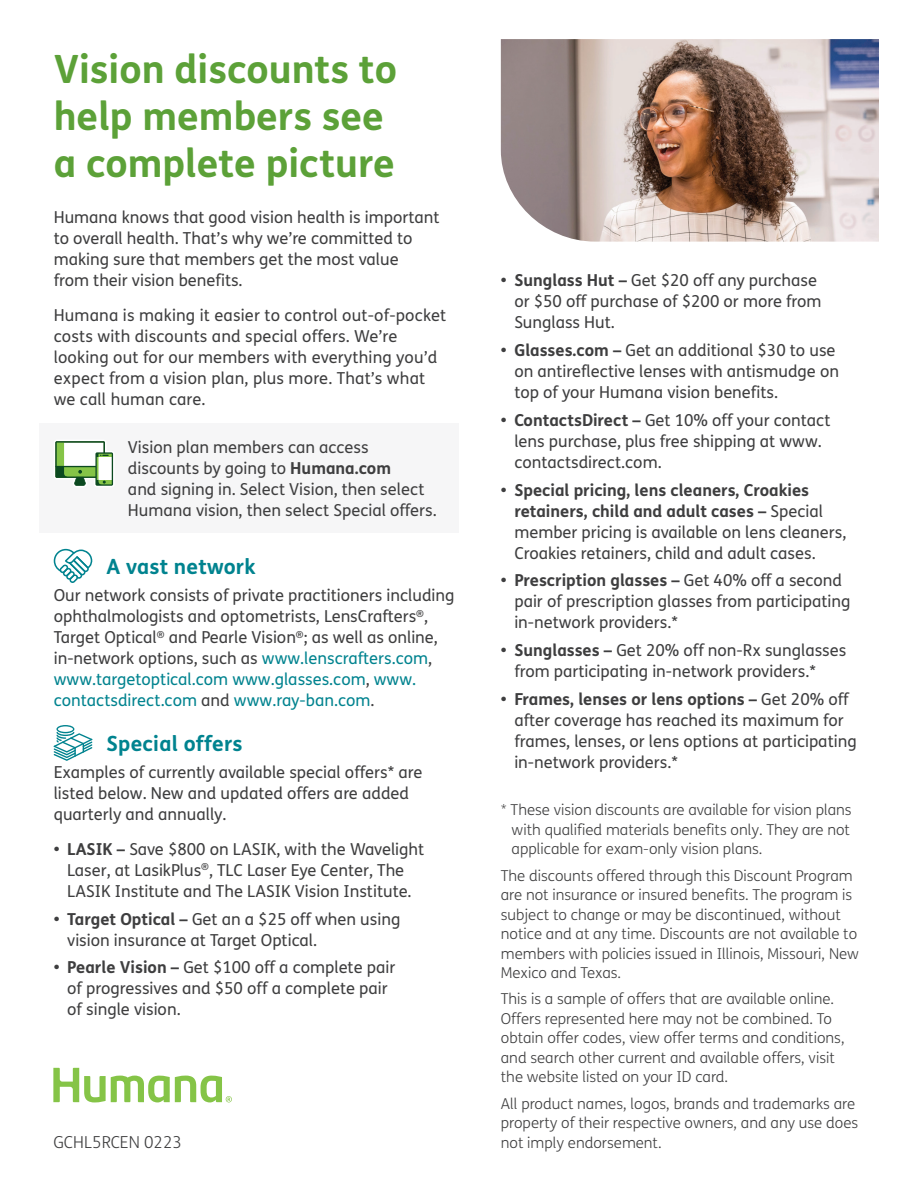
<style>
.page{position:relative;width:918px;height:1188px;background:#fff}
.page>*{position:absolute;margin:0;border:0;box-sizing:border-box;transform-origin:0 0}
.t1{font:700 39px/46.8px "FS Humana";color:#5ca138}
.t2{font:700 21px "FS Humana";letter-spacing:.01em;color:#00838f}
.t3{font:16.5px/21px "FS Humana";color:#3e3e3f}
.t4{font:300 16.5px "FS Humana";color:#3e3e3f}
.t5{font:300 15px/19.5px "FS Humana";color:#3e3e3f}
.s1{font-weight:700}
.s2{color:#00838f}
</style>
<div class="page">
<div style="left:40px;top:423px;width:419px;height:109px;background:#f6f6f7"></div>
<svg style="left:54px;top:549px;width:38px;height:34px"></svg>
<svg style="left:54px;top:725px;width:38px;height:36px"></svg>
<svg style="left:55px;top:441px;width:58px;height:45px"></svg>
<img style="left:501px;top:39px;width:378px;height:203px">
<svg style="left:53px;top:1068px;width:179px;height:34px"></svg>
<p class="t1" style="left:54px;top:44px;width:345px">Vision discounts to help members see a complete picture</p>
<p class="t3" style="left:54px;top:207px;width:387px">Humana knows that good vision health is important to overall health. That’s why we’re committed to making sure that members get the most value<br>from their vision benefits.</p>
<p class="t3" style="left:54px;top:304px;width:394px">Humana is making it easier to control out-of-pocket costs with discounts and special offers. We’re looking out for our members with everything you’d expect from a vision plan, plus more. That’s what we call human care.</p>
<p class="t3" style="left:128px;top:436px;width:310px">Vision plan members can access discounts by going to <span class="s1">Humana.com<br></span>and signing in. Select Vision, then select Humana vision, then select Special offers.</p>
<p class="t2" style="left:107px;top:550px;width:151px">A vast network</p>
<p class="t3" style="left:54px;top:585px;width:402px">Our network consists of private practitioners including ophthalmologists and optometrists, LensCrafters<sup>®</sup>, Target Optical<sup>®</sup> and Pearle Vision<sup>®</sup>; as well as online, in-network options, such as <span class="s2">www.lenscrafters.com</span>, <span class="s2">www.targetoptical.com www.glasses.com</span>, <span class="s2">www. contactsdirect.com</span> and <span class="s2">www.ray-ban.com</span>.</p>
<p class="t2" style="left:107px;top:727px;width:138px">Special offers</p>
<p class="t3" style="left:54px;top:762px;width:370px">Examples of currently available special offers* are listed below. New and updated offers are added quarterly and annually.</p>
<p class="t3" style="left:54px;top:838px;width:372px;text-align:center"><span class="s1">• LASIK –</span> Save $800 on LASIK, with the Wavelight<br>Laser, at LasikPlus<sup>®</sup>, TLC Laser Eye Center, The<br>LASIK Institute and The LASIK Vision Institute.</p>
<p class="t3" style="left:67px;top:908px;width:335px;text-indent:-14px"><span class="s1">• Target Optical –</span> Get an a $25 off when using vision insurance at Target Optical.</p>
<p class="t3" style="left:67px;top:957px;width:330px;text-indent:-14px"><span class="s1">• Pearle Vision –</span> Get $100 off a complete pair of progressives and $50 off a complete pair of single vision.</p>
<p class="t3" style="left:514px;top:270px;width:309px;text-indent:-14px"><span class="s1">• Sunglass Hut –</span> Get $20 off any purchase or $50 off purchase of $200 or more from<br>Sunglass Hut.</p>
<p class="t3" style="left:514px;top:339px;width:326px;text-indent:-14px"><span class="s1">• Glasses.com –</span> Get an additional $30 to use on antireflective lenses with antismudge on top of your Humana vision benefits.</p>
<p class="t3" style="left:514px;top:409px;width:318px;text-indent:-14px"><span class="s1">• ContactsDirect –</span> Get 10% off your contact lens purchase, plus free shipping at www. contactsdirect.com.</p>
<p class="t3" style="left:514px;top:479px;width:334px;text-indent:-14px"><span class="s1">• Special pricing, lens cleaners, Croakies retainers, child and adult cases –</span> Special member pricing is available on lens cleaners, Croakies retainers, child and adult cases.</p>
<p class="t3" style="left:514px;top:570px;width:338px;text-indent:-14px"><span class="s1">• Prescription glasses –</span> Get 40% off a second pair of prescription glasses from participating in-network providers.*</p>
<p class="t3" style="left:514px;top:639px;width:334px;text-indent:-14px"><span class="s1">• Sunglasses –</span> Get 20% off non-Rx sunglasses from participating in-network providers.*</p>
<p class="t3" style="left:514px;top:688px;width:344px;text-indent:-14px"><span class="s1">• Frames, lenses or lens options –</span> Get 20% off after coverage has reached its maximum for frames, lenses, or lens options at participating in-network providers.*</p>
<p class="t5" style="left:512px;top:800px;width:342px;text-align:justify;text-indent:-11px">* These vision discounts are available for vision plans with qualified materials benefits only. They are not applicable for exam-only vision plans.</p>
<p class="t5" style="left:501px;top:865px;width:360px">The discounts offered through this Discount Program are not insurance or insured benefits. The program is subject to change or may be discontinued, without notice and at any time. Discounts are not available to members with policies issued in Illinois, Missouri, New Mexico and Texas.</p>
<p class="t5" style="left:501px;top:989px;width:345px">This is a sample of offers that are available online.<br>Offers represented here may not be combined. To obtain offer codes, view offer terms and conditions, and search other current and available offers, visit the website listed on your ID card.</p>
<p class="t5" style="left:501px;top:1093px;width:359px">All product names, logos, brands and trademarks are property of their respective owners, and any use does</p>
<p class="t4" style="left:53px;top:1130px;width:130px">GCHL5RCEN 0223</p>
<p class="t5" style="left:501px;top:1132px;width:162px">not imply endorsement.</p>
</div>
